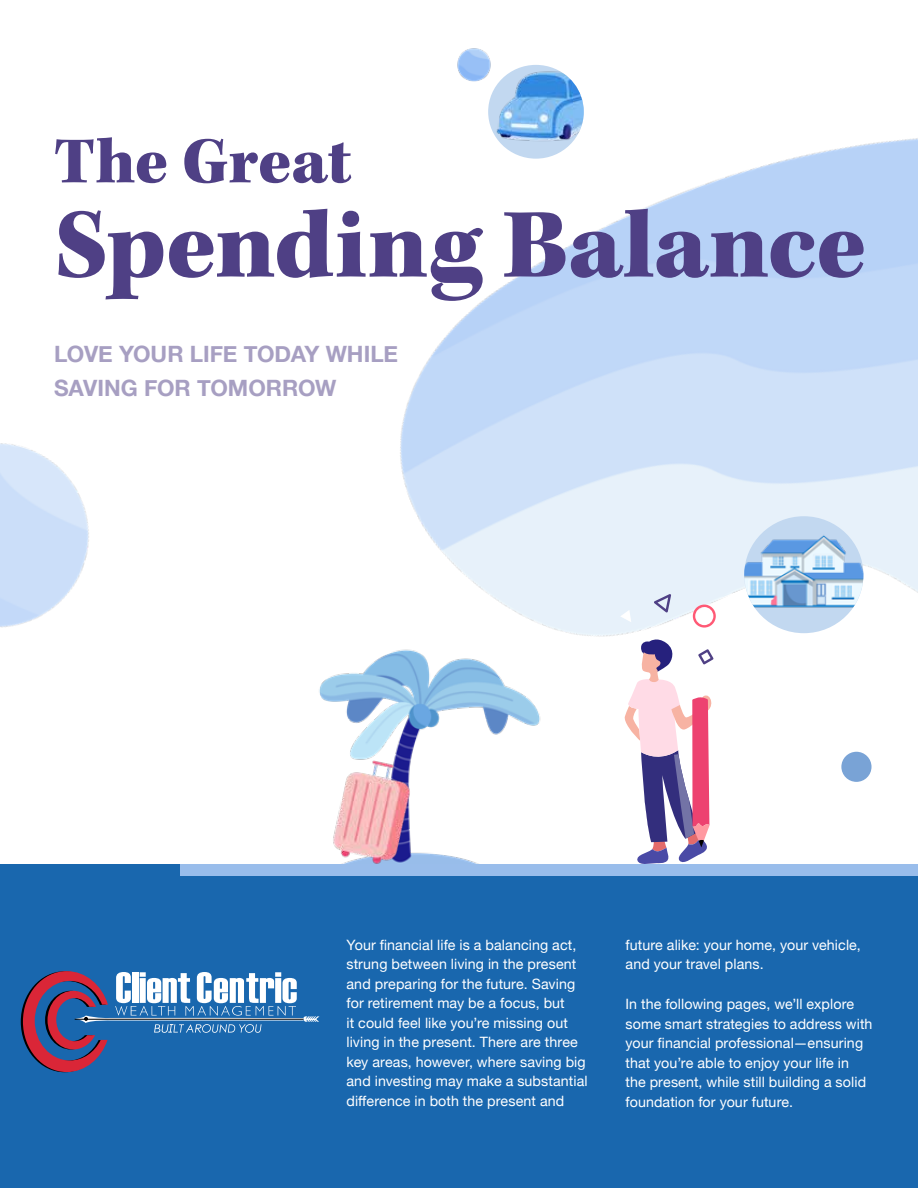
<style>
.page{position:relative;width:918px;height:1188px;background:#fff}
.page>*{position:absolute;margin:0;border:0;box-sizing:border-box;transform-origin:0 0}
.t1{font:900 101.7px "Kepler Std";letter-spacing:-.01em;color:#4f4085}
.t2{font:900 67.5px "Kepler Std";letter-spacing:-.01em;color:#4f4085}
.t3{font:700 22.5px/33.8px "Helvetica Neue";color:#a79fc2}
.t4{font:14.25px/19.5px "Helvetica Neue";letter-spacing:.01em;color:#fff}
</style>
<div class="page">
<div style="left:0;top:864px;width:918px;height:324px;background:#1967ae"></div>
<img style="left:319px;top:65px;width:599px;height:799px">
<img style="left:455px;top:48px;width:38px;height:35px">
<img style="left:0;top:443px;width:89px;height:185px">
<div style="left:180px;top:864px;width:738px;height:12px;background:#99bdeb"></div>
<div style="left:841px;top:752px;width:31px;height:30px;background:#79a3d6;border-radius:50%"></div>
<div style="left:488px;top:65px;width:96px;height:94px;background:#c2d8f0;border-radius:50%"></div>
<img style="left:488px;top:67px;width:96px;height:81px">
<div style="left:744px;top:516px;width:119px;height:117px;background:#c2d8f0;border-radius:50%"></div>
<img style="left:744px;top:523px;width:119px;height:102px">
<svg style="left:693px;top:605px;width:23px;height:23px"></svg>
<svg style="left:620px;top:610px;width:11px;height:12px"></svg>
<svg style="left:654px;top:594px;width:17px;height:18px"></svg>
<svg style="left:623px;top:636px;width:90px;height:228px"></svg>
<img style="left:327px;top:758px;width:86px;height:106px">
<svg style="left:21px;top:971px;width:299px;height:101px"></svg>
<h2 class="t2" style="left:54px;top:123px;width:299px">The Great</h2>
<h1 class="t1" style="left:54px;top:187px;width:814px">Spending Balance</h1>
<h3 class="t3" style="left:54px;top:338px;width:346px">LOVE YOUR LIFE TODAY WHILE<br>SAVING FOR TOMORROW</h3>
<p class="t4" style="left:346px;top:936px;width:243px">Your financial life is a balancing act, strung between living in the present and preparing for the future. Saving for retirement may be a focus, but<br>it could feel like you’re missing out living in the present. There are three key areas, however, where saving big and investing may make a substantial difference in both the present and</p>
<p class="t4" style="left:626px;top:936px;width:237px">future alike: your home, your vehicle, and your travel plans.</p>
<p class="t4" style="left:626px;top:995px;width:249px">In the following pages, we’ll explore some smart strategies to address with your financial professional—ensuring that you’re able to enjoy your life in the present, while still building a solid foundation for your future.</p>
</div>
